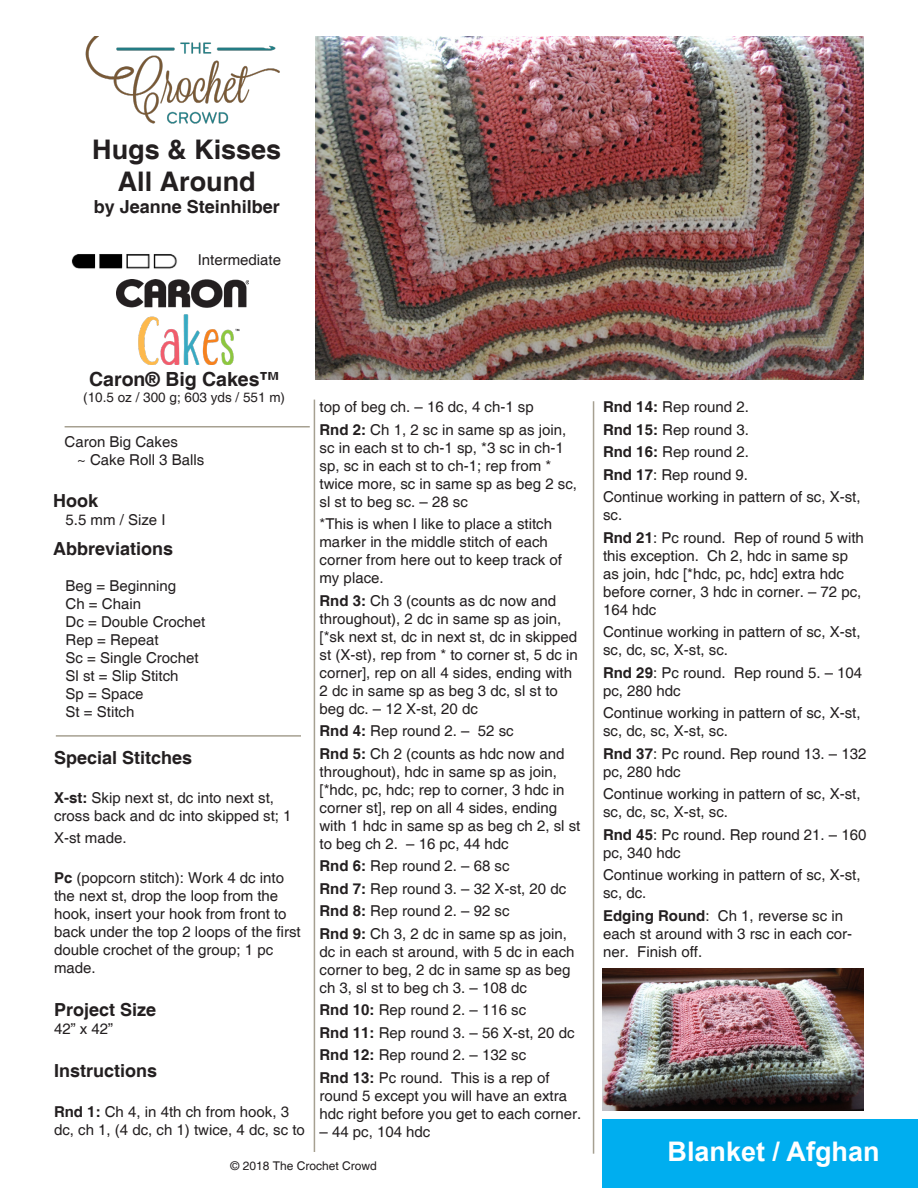
<style>
.page{position:relative;width:918px;height:1188px;background:#fff}
.page>*{position:absolute;margin:0;border:0;box-sizing:border-box;transform-origin:0 0}
.t1{font:700 27px/32.4px "Helvetica";color:#231f20;text-align:center}
.t2{font:700 27px "Arial";color:#fff}
.t3{font:700 19.5px "Helvetica";color:#231f20}
.t4{font:700 18px "Helvetica";color:#231f20}
.t5{font:15px/18px "Helvetica";color:#231f20}
.t6{font:13.5px "Helvetica";color:#231f20}
.t7{font:12px "Helvetica";color:#231f20}
.s1{font-weight:700}
</style>
<div class="page">
<div style="left:602px;top:1119px;width:316px;height:69px;background:#00aeef"></div>
<img style="left:85px;top:37px;width:195px;height:87px">
<hr style="left:65px;top:426px;width:245px;height:2px;background:#a6a091">
<hr style="left:56px;top:735px;width:245px;height:2px;background:#a6a091">
<img style="left:117px;top:279px;width:131px;height:85px">
<hr style="left:314px;top:400px;width:1px;height:752px;background:#a6a091">
<hr style="left:593px;top:401px;width:1px;height:753px;background:#a6a091">
<img style="left:71px;top:254px;width:106px;height:15px">
<img style="left:315px;top:36px;width:549px;height:344px">
<img style="left:602px;top:968px;width:262px;height:143px">
<p class="t1" style="left:92px;top:134px;width:191px">Hugs &amp; Kisses<br>All Around</p>
<p class="t4" style="left:94px;top:195px;width:188px">by Jeanne Steinhilber</p>
<p class="t5" style="left:198px;top:252px;width:85px">Intermediate</p>
<p class="t3" style="left:89px;top:367px;width:191px">Caron® Big Cakes™</p>
<p class="t6" style="left:83px;top:389px;width:203px">(10.5 oz / 300 g; 603 yds / 551 m)</p>
<p class="t5" style="left:77px;top:434px;width:129px;text-indent:-13px">Caron Big Cakes<br>~ Cake Roll 3 Balls</p>
<p class="t4" style="left:53px;top:490px;width:46px">Hook</p>
<p class="t5" style="left:66px;top:511px;width:102px">5.5 mm / Size I</p>
<p class="t4" style="left:53px;top:538px;width:122px">Abbreviations</p>
<p class="t5" style="left:66px;top:578px;width:112px">Beg = Beginning</p>
<p class="t5" style="left:66px;top:596px;width:77px">Ch = Chain</p>
<p class="t5" style="left:66px;top:614px;width:141px">Dc = Double Crochet</p>
<p class="t5" style="left:66px;top:632px;width:94px">Rep = Repeat</p>
<p class="t5" style="left:66px;top:650px;width:134px">Sc = Single Crochet</p>
<p class="t5" style="left:66px;top:668px;width:114px">Sl st = Slip Stitch</p>
<p class="t5" style="left:66px;top:686px;width:79px">Sp = Space</p>
<p class="t5" style="left:66px;top:704px;width:70px">St = Stitch</p>
<p class="t4" style="left:54px;top:746px;width:140px">Special Stitches</p>
<p class="t5" style="left:54px;top:790px;width:239px"><span class="s1">X-st:</span> Skip next st, dc into next st, cross back and dc into skipped st; 1</p>
<p class="t5" style="left:54px;top:829px;width:74px">X-st made.</p>
<p class="t5" style="left:54px;top:869px;width:248px"><span class="s1">Pc</span> (popcorn stitch): Work 4 dc into the next st, drop the loop from the hook, insert your hook from front to back under the top 2 loops of the first double crochet of the group; 1 pc made.</p>
<p class="t4" style="left:54px;top:998px;width:104px">Project Size</p>
<p class="t5" style="left:54px;top:1020px;width:61px">42” x 42”</p>
<p class="t4" style="left:54px;top:1060px;width:105px">Instructions</p>
<p class="t5" style="left:54px;top:1103px;width:252px"><span class="s1">Rnd 1:</span> Ch 4, in 4th ch from hook, 3 dc, ch 1, (4 dc, ch 1) twice, 4 dc, sc to</p>
<p class="t5" style="left:320px;top:398px;width:216px">top of beg ch. – 16 dc, 4 ch-1 sp</p>
<p class="t5" style="left:320px;top:421px;width:259px"><span class="s1">Rnd 2:</span> Ch 1, 2 sc in same sp as join, sc in each st to ch-1 sp, *3 sc in ch-1 sp, sc in each st to ch-1; rep from * twice more, sc in same sp as beg 2 sc, sl st to beg sc. – 28 sc</p>
<p class="t5" style="left:320px;top:515px;width:244px">*This is when I like to place a stitch marker in the middle stitch of each corner from here out to keep track of my place.</p>
<p class="t5" style="left:320px;top:592px;width:260px"><span class="s1">Rnd 3:</span> Ch 3 (counts as dc now and throughout), 2 dc in same sp as join, [*sk next st, dc in next st, dc in skipped st (X-st), rep from * to corner st, 5 dc in corner], rep on all 4 sides, ending with 2 dc in same sp as beg 3 dc, sl st to beg dc. – 12 X-st, 20 dc</p>
<p class="t5" style="left:320px;top:722px;width:196px"><span class="s1">Rnd 4:</span> Rep round 2. – 52 sc</p>
<p class="t5" style="left:320px;top:745px;width:262px"><span class="s1">Rnd 5:</span> Ch 2 (counts as hdc now and throughout), hdc in same sp as join, [*hdc, pc, hdc; rep to corner, 3 hdc in corner st], rep on all 4 sides, ending with 1 hdc in same sp as beg ch 2, sl st to beg ch 2. – 16 pc, 44 hdc</p>
<p class="t5" style="left:320px;top:857px;width:192px"><span class="s1">Rnd 6:</span> Rep round 2. – 68 sc</p>
<p class="t5" style="left:320px;top:880px;width:248px"><span class="s1">Rnd 7:</span> Rep round 3. – 32 X-st, 20 dc</p>
<p class="t5" style="left:320px;top:902px;width:192px"><span class="s1">Rnd 8:</span> Rep round 2. – 92 sc</p>
<p class="t5" style="left:320px;top:925px;width:257px"><span class="s1">Rnd 9:</span> Ch 3, 2 dc in same sp as join, dc in each st around, with 5 dc in each corner to beg, 2 dc in same sp as beg ch 3, sl st to beg ch 3. – 108 dc</p>
<p class="t5" style="left:320px;top:1001px;width:208px"><span class="s1">Rnd 10:</span> Rep round 2. – 116 sc</p>
<p class="t5" style="left:320px;top:1024px;width:257px"><span class="s1">Rnd 11:</span> Rep round 3. – 56 X-st, 20 dc</p>
<p class="t5" style="left:320px;top:1046px;width:208px"><span class="s1">Rnd 12:</span> Rep round 2. – 132 sc</p>
<p class="t5" style="left:320px;top:1069px;width:263px"><span class="s1">Rnd 13:</span> Pc round. This is a rep of round 5 except you will have an extra hdc right before you get to each corner.</p>
<p class="t5" style="left:320px;top:1123px;width:112px">– 44 pc, 104 hdc</p>
<p class="t7" style="left:231px;top:1159px;width:148px">© 2018 The Crochet Crowd</p>
<p class="t5" style="left:603px;top:398px;width:147px"><span class="s1">Rnd 14:</span> Rep round 2.</p>
<p class="t5" style="left:603px;top:421px;width:147px"><span class="s1">Rnd 15:</span> Rep round 3.</p>
<p class="t5" style="left:603px;top:443px;width:147px"><span class="s1">Rnd 16:</span> Rep round 2.</p>
<p class="t5" style="left:603px;top:466px;width:147px"><span class="s1">Rnd 17</span>: Rep round 9.</p>
<p class="t5" style="left:603px;top:488px;width:259px">Continue working in pattern of sc, X-st, sc.</p>
<p class="t5" style="left:603px;top:529px;width:262px"><span class="s1">Rnd 21</span>: Pc round. Rep of round 5 with this exception. Ch 2, hdc in same sp as join, hdc [*hdc, pc, hdc] extra hdc before corner, 3 hdc in corner. – 72 pc,<br>164 hdc</p>
<p class="t5" style="left:603px;top:623px;width:259px">Continue working in pattern of sc, X-st, sc, dc, sc, X-st, sc.</p>
<p class="t5" style="left:603px;top:664px;width:261px"><span class="s1">Rnd 29</span>: Pc round. Rep round 5. – 104 pc, 280 hdc</p>
<p class="t5" style="left:603px;top:704px;width:259px">Continue working in pattern of sc, X-st, sc, dc, sc, X-st, sc.</p>
<p class="t5" style="left:603px;top:745px;width:265px"><span class="s1">Rnd 37</span>: Pc round. Rep round 13. – 132 pc, 280 hdc</p>
<p class="t5" style="left:603px;top:785px;width:259px">Continue working in pattern of sc, X-st, sc, dc, sc, X-st, sc.</p>
<p class="t5" style="left:603px;top:826px;width:265px"><span class="s1">Rnd 45</span>: Pc round. Rep round 21. – 160 pc, 340 hdc</p>
<p class="t5" style="left:603px;top:866px;width:259px">Continue working in pattern of sc, X-st, sc, dc.</p>
<p class="t5" style="left:603px;top:907px;width:251px"><span class="s1">Edging Round</span>: Ch 1, reverse sc in each st around with 3 rsc in each cor&shy;ner. Finish off.</p>
<p class="t2" style="left:668px;top:1133px;width:214px">Blanket / Afghan</p>
</div>
